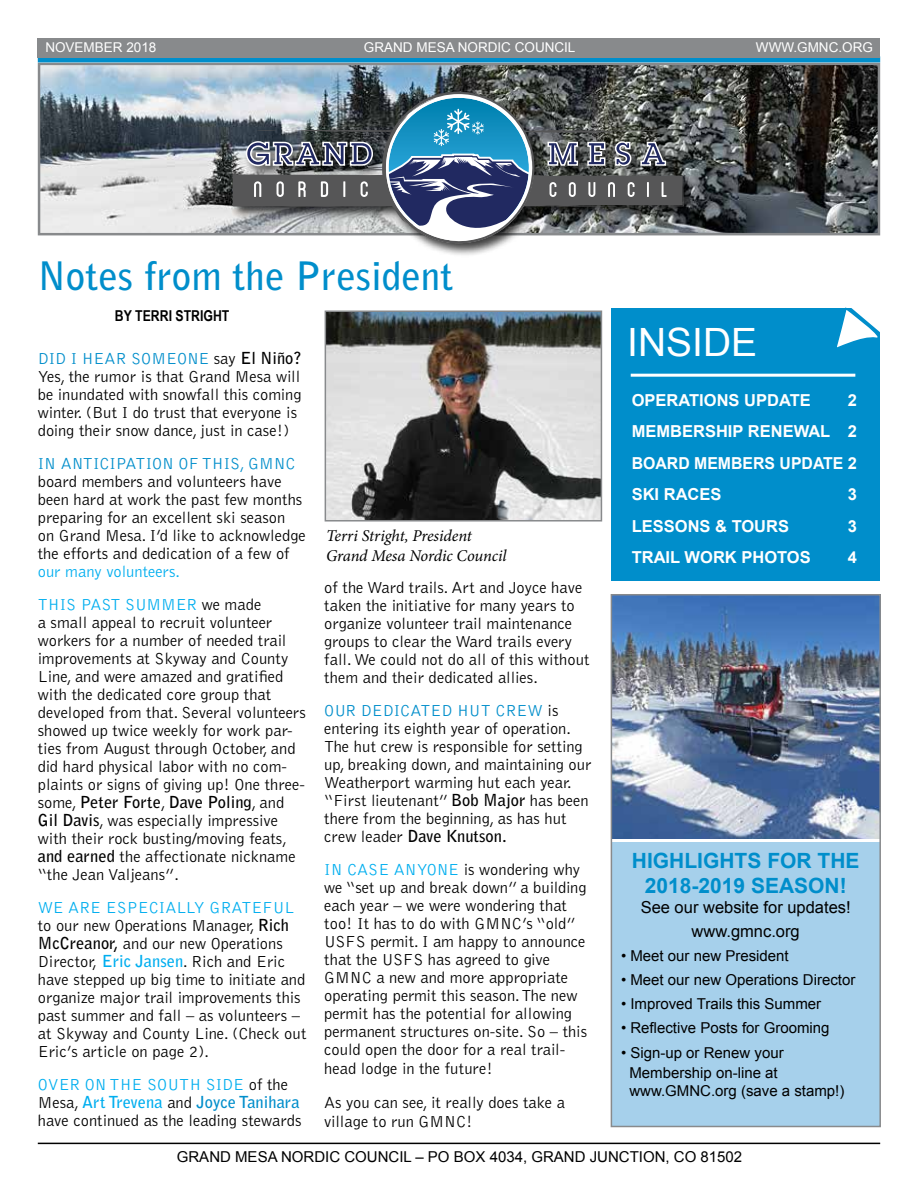
<style>
.page{position:relative;width:918px;height:1188px;background:#fff}
.page>*{position:absolute;margin:0;border:0;box-sizing:border-box;transform-origin:0 0}
.t1{font:700 39px "Bell Gothic Std";color:#008ecb}
.t2{font:39px "Arial";color:#fff}
.t3{font:700 21px/25.2px "Arial";color:#008ecb;text-align:center}
.t4{font:300 16.5px/18px "Bell Gothic Std";color:#000}
.t5{font:700 16.5px/31.5px "Arial";color:#fff;text-align:justify}
.t6{font:italic 16.5px/19.8px "Minion Pro";letter-spacing:-.01em;color:#000}
.t7{font:300 16.5px/33px "Bell Gothic Std";color:#00aeef}
.t8{font:16.5px/24px "Arial";color:#000;text-align:center}
.t9{font:300 16.5px "Bell Gothic Std";color:#008ecb}
.t10{font:15px/19.5px "Arial";color:#000;text-align:center}
.t11{font:700 15px "Arial Narrow";color:#000}
.t12{font:13.5px "Arial";color:#fff}
.s1{color:#008ecb}
.s2{font-weight:700}
.s3{color:#000}
.s4{color:#00aeef}
.s5{font-weight:700;color:#00aeef}
.s6{font-weight:700;color:#008ecb}
</style>
<div class="page">
<img style="left:614px;top:597px;width:264px;height:241px">
<img style="left:328px;top:313px;width:271px;height:206px">
<div style="left:325px;top:310px;width:277px;height:212px;border:2px solid #888a8c"></div>
<div style="left:611px;top:842px;width:269px;height:284px;background:#a6d0eb"></div>
<img style="left:41px;top:66px;width:836px;height:166px">
<div style="left:38px;top:63px;width:842px;height:172px;border:2px solid #888a8c"></div>
<div style="left:611px;top:308px;width:269px;height:272px;background:#008ecb"></div>
<svg style="left:837px;top:307px;width:43px;height:41px"></svg>
<svg style="left:38px;top:57px;width:842px;height:5px;background:#1b8dbe"></svg>
<div style="left:38px;top:38px;width:842px;height:19px;background:#888a8c"></div>
<div style="left:230px;top:90px;width:468px;height:167px;background:#000;opacity:.75"></div>
<svg style="left:233px;top:92px;width:451px;height:151px;background:#6b7985"></svg>
<div style="left:611px;top:594px;width:270px;height:533px;border:2px solid #888a8c"></div>
<hr style="left:631px;top:374px;width:224px;height:3px;background:#fff">
<hr style="left:38px;top:1143px;width:842px;height:1px;background:#000">
<p class="t12" style="left:45px;top:39px;width:113px">NOVEMBER 2018</p>
<p class="t12" style="left:364px;top:39px;width:213px">GRAND MESA NORDIC COUNCIL</p>
<p class="t12" style="left:756px;top:39px;width:118px">WWW.GMNC.ORG</p>
<h1 class="t1" style="left:38px;top:252px;width:417px">Notes from the President</h1>
<p class="t11" style="left:115px;top:305px;width:116px">BY TERRI STRIGHT</p>
<p class="t4" style="left:38px;top:350px;width:266px"><span class="s1">DID I HEAR SOMEONE</span> say <span class="s2">El Niño?<br></span>Yes, the rumor is that Grand Mesa will be inundated with snowfall this coming winter. (But I do trust that everyone is doing their snow dance, just in case!)</p>
<p class="t9" style="left:38px;top:455px;width:259px">IN ANTICIPATION OF THIS, GMNC</p>
<p class="t4" style="left:38px;top:473px;width:270px">board members and volunteers have been hard at work the past few months preparing for an excellent ski season on Grand Mesa. I’d like to acknowledge the efforts and dedication of a few of</p>
<p class="t7" style="left:38px;top:556px;width:225px">our many volunteers.<br>THIS PAST SUMMER <span class="s3">we made</span></p>
<p class="t4" style="left:38px;top:614px;width:270px">a small appeal to recruit volunteer workers for a number of needed trail improvements at Skyway and County Line, and were amazed and gratified with the dedicated core group that developed from that. Several volunteers showed up twice weekly for work par&shy;ties from August through October, and did hard physical labor with no com&shy;plaints or signs of giving up! One three&shy;some, <span class="s2">Peter Forte</span>, <span class="s2">Dave Poling</span>, and <span class="s2">Gil Davis</span>, was especially impressive with their rock busting/moving feats, <span class="s2">and earned</span> the affectionate nickname “the Jean Valjeans”.</p>
<p class="t4" style="left:38px;top:899px;width:270px"><span class="s4">WE ARE ESPECIALLY GRATEFUL </span>to our new Operations Manager, <span class="s2">Rich McCreanor,</span> and our new Operations Director, <span class="s5">Eric Jansen</span>. Rich and Eric have stepped up big time to initiate and organize major trail improvements this past summer and fall – as volunteers – at Skyway and County Line. (Check out Eric’s article on page 2).</p>
<p class="t4" style="left:38px;top:1076px;width:265px"><span class="s4">OVER ON THE SOUTH SIDE</span> of the<br>Mesa, <span class="s5">Art Trevena</span> and <span class="s6">Joyce Tanihara </span>have continued as the leading stewards</p>
<p class="t6" style="left:326px;top:526px;width:182px">Terri Stright, President<br>Grand Mesa Nordic Council</p>
<p class="t4" style="left:324px;top:579px;width:267px">of the Ward trails. Art and Joyce have taken the initiative for many years to organize volunteer trail maintenance groups to clear the Ward trails every fall. We could not do all of this without them and their dedicated allies.</p>
<p class="t4" style="left:324px;top:702px;width:269px"><span class="s1">OUR DEDICATED HUT CREW</span> is entering its eighth year of operation.<br>The hut crew is responsible for setting up, breaking down, and maintaining our Weatherport warming hut each year. “First lieutenant” <span class="s2">Bob Major</span> has been there from the beginning, as has hut crew leader <span class="s2">Dave Knutson.</span></p>
<p class="t4" style="left:324px;top:860px;width:264px"><span class="s4">IN CASE ANYONE</span> is wondering why we “set up and break down” a building each year – we were wondering that too! It has to do with GMNC’s “old” USFS permit. I am happy to announce that the USFS has agreed to give GMNC a new and more appropriate operating permit this season. The new permit has the potential for allowing permanent structures on-site. So – this could open the door for a real trail&shy;head lodge in the future!</p>
<p class="t4" style="left:324px;top:1093px;width:242px;line-height:19px">As you can see, it really does take a village to run GMNC!</p>
<h1 class="t2" style="left:627px;top:317px;width:132px">INSIDE</h1>
<p class="t5" style="left:632px;top:385px;width:181px">OPERATIONS UPDATE</p>
<p class="t5" style="left:632px;top:385px;width:227px;text-indent:216px">2<br>MEMBERSHIP RENEWAL 2<br>BOARD MEMBERS UPDATE 2<br>SKI RACES</p>
<p class="t5" style="left:848px;top:479px;width:11px">3</p>
<p class="t5" style="left:632px;top:511px;width:159px">LESSONS &amp; TOURS</p>
<p class="t5" style="left:848px;top:511px;width:11px">3</p>
<p class="t5" style="left:632px;top:542px;width:181px">TRAIL WORK PHOTOS</p>
<p class="t5" style="left:848px;top:542px;width:11px">4</p>
<p class="t3" style="left:632px;top:848px;width:229px">HIGHLIGHTS FOR THE<br>2018-2019 SEASON!</p>
<p class="t8" style="left:641px;top:895px;width:212px">See our website for updates! www.gmnc.org</p>
<p class="t10" style="left:621px;top:946px;width:169px">• Meet our new President</p>
<p class="t10" style="left:621px;top:970px;width:236px">• Meet our new Operations Director</p>
<p class="t10" style="left:621px;top:994px;width:202px">• Improved Trails this Summer</p>
<p class="t10" style="left:621px;top:1018px;width:210px">• Reflective Posts for Grooming</p>
<p class="t10" style="left:621px;top:1043px;width:164px">• Sign-up or Renew your<br>Membership on-line at</p>
<p class="t10" style="left:629px;top:1081px;width:217px">www.GMNC.org (save a stamp!)</p>
<p class="t10" style="left:177px;top:1147px;width:567px">GRAND MESA NORDIC COUNCIL – PO BOX 4034, GRAND JUNCTION, CO 81502</p>
</div>
